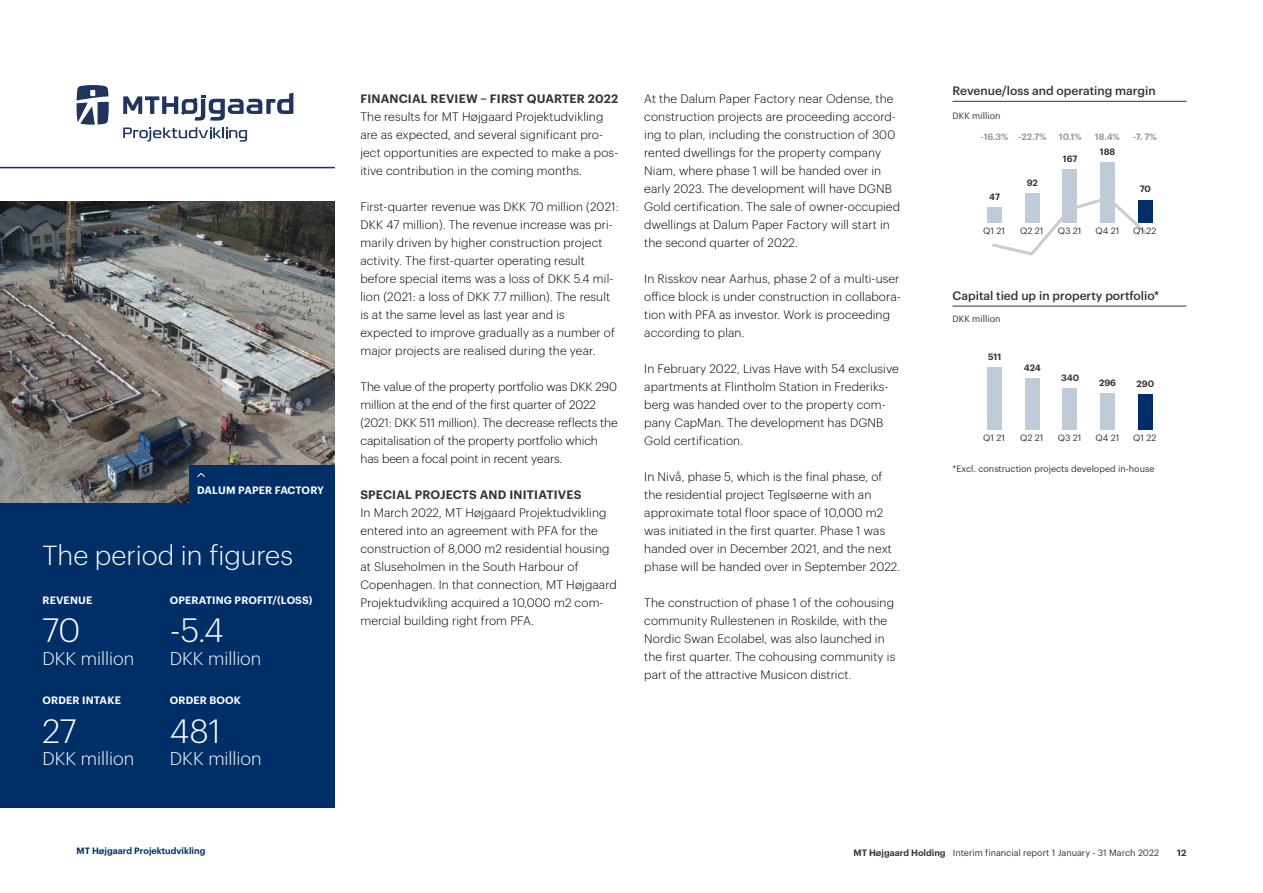
<style>
.page{position:relative;width:1263px;height:893px;background:#fff}
.page>*{position:absolute;margin:0;border:0;box-sizing:border-box;transform-origin:0 0}
.t1{font:300 33px "Graphik";color:#fff}
.t2{font:300 27px "Graphik";color:#fff}
.t3{font:300 18px "Graphik";color:#fff}
.t4{font:300 12px/18px "Graphik";letter-spacing:.01em;color:#000}
.t5{font:500 12px "Graphik";color:#373334}
.t6{font:600 12px "Graphik";letter-spacing:.015em;color:#373334}
.t7{font:600 10.5px "Graphik";letter-spacing:.015em;color:#fff}
.t8{font:9px "Graphik";color:#373334}
.t9{font:600 9px "Graphik";color:#373334}
.t10{font:600 9px "Graphik";color:#9b999a}
.t11{font:600 9px "Graphik";color:#002f67}
.s1{font-weight:600}
</style>
<div class="page">
<hr style="left:0;top:167px;width:335px;height:1px;background:#002f67">
<svg style="left:123px;top:93px;width:170px;height:28px"></svg>
<svg style="left:77px;top:85px;width:32px;height:40px"></svg>
<svg style="left:123px;top:127px;width:124px;height:15px"></svg>
<div style="left:1062px;top:169px;width:15px;height:54px;background:#bfcbd9"></div>
<div style="left:987px;top:208px;width:15px;height:15px;background:#bfcbd9"></div>
<div style="left:1025px;top:193px;width:15px;height:30px;background:#bfcbd9"></div>
<div style="left:1138px;top:200px;width:15px;height:23px;background:#002f67"></div>
<div style="left:1100px;top:163px;width:15px;height:60px;background:#bfcbd9"></div>
<svg style="left:990px;top:197px;width:158px;height:59px"></svg>
<div style="left:1062px;top:388px;width:15px;height:42px;background:#bfcbd9"></div>
<div style="left:987px;top:367px;width:15px;height:63px;background:#bfcbd9"></div>
<div style="left:1025px;top:378px;width:15px;height:52px;background:#bfcbd9"></div>
<div style="left:1138px;top:394px;width:15px;height:36px;background:#002f67"></div>
<div style="left:1100px;top:393px;width:15px;height:37px;background:#bfcbd9"></div>
<div style="left:0;top:502px;width:335px;height:306px;background:#002f67"></div>
<img style="left:0;top:202px;width:335px;height:300px">
<hr style="left:952px;top:101px;width:234px;height:1px;background:#373334">
<hr style="left:952px;top:306px;width:234px;height:1px;background:#373334">
<div style="left:189px;top:465px;width:146px;height:49px;background:#002f67"></div>
<svg style="left:197px;top:473px;width:8px;height:4px"></svg>
<p class="t7" style="left:197px;top:482px;width:128px">DALUM PAPER FACTORY</p>
<h2 class="t2" style="left:43px;top:536px;width:252px">The period in figures</h2>
<p class="t7" style="left:43px;top:592px;width:51px">REVENUE</p>
<h1 class="t1" style="left:43px;top:606px;width:39px">70</h1>
<h3 class="t3" style="left:43px;top:645px;width:93px">DKK million</h3>
<p class="t7" style="left:170px;top:592px;width:144px">OPERATING PROFIT/(LOSS)</p>
<h1 class="t1" style="left:170px;top:606px;width:56px">-5.4</h1>
<h3 class="t3" style="left:170px;top:645px;width:93px">DKK million</h3>
<p class="t7" style="left:43px;top:692px;width:80px">ORDER INTAKE</p>
<p class="t7" style="left:170px;top:692px;width:73px">ORDER BOOK</p>
<h1 class="t1" style="left:43px;top:706px;width:35px">27</h1>
<h3 class="t3" style="left:43px;top:745px;width:93px">DKK million</h3>
<h1 class="t1" style="left:170px;top:706px;width:52px">481</h1>
<h3 class="t3" style="left:170px;top:745px;width:93px">DKK million</h3>
<p class="t11" style="left:77px;top:843px;width:130px">MT Højgaard Projektudvikling</p>
<p class="t6" style="left:360px;top:90px;width:259px">FINANCIAL REVIEW – FIRST QUARTER 2022</p>
<p class="t4" style="left:360px;top:107px;width:259px">The results for MT Højgaard Projektudvikling are as expected, and several significant pro&shy;ject opportunities are expected to make a pos&shy;itive contribution in the coming months.</p>
<p class="t4" style="left:360px;top:197px;width:260px">First-quarter revenue was DKK 70 million (2021:<br>DKK 47 million). The revenue increase was pri&shy;marily driven by higher construction project activity. The first-quarter operating result before special items was a loss of DKK 5.4 mil&shy;lion (2021: a loss of DKK 7.7 million). The result is at the same level as last year and is expected to improve gradually as a number of major projects are realised during the year.</p>
<p class="t4" style="left:360px;top:377px;width:259px">The value of the property portfolio was DKK 290 million at the end of the first quarter of 2022 (2021: DKK 511 million). The decrease reflects the capitalisation of the property portfolio which has been a focal point in recent years.</p>
<p class="t6" style="left:360px;top:486px;width:222px">SPECIAL PROJECTS AND INITIATIVES</p>
<p class="t4" style="left:360px;top:503px;width:258px">In March 2022, MT Højgaard Projektudvikling entered into an agreement with PFA for the construction of 8,000 m2 residential housing at Sluseholmen in the South Harbour of Copenhagen. In that connection, MT Højgaard Projektudvikling acquired a 10,000 m2 com&shy;mercial building right from PFA.</p>
<p class="t4" style="left:644px;top:89px;width:257px">At the Dalum Paper Factory near Odense, the construction projects are proceeding accord&shy;ing to plan, including the construction of 300 rented dwellings for the property company Niam, where phase 1 will be handed over in early 2023. The development will have DGNB Gold certification. The sale of owner-occupied dwellings at Dalum Paper Factory will start in the second quarter of 2022.</p>
<p class="t4" style="left:644px;top:269px;width:258px">In Risskov near Aarhus, phase 2 of a multi-user office block is under construction in collabora&shy;tion with PFA as investor. Work is proceeding according to plan.</p>
<p class="t4" style="left:644px;top:359px;width:256px">In February 2022, Livas Have with 54 exclusive apartments at Flintholm Station in Frederiks&shy;berg was handed over to the property com&shy;pany CapMan. The development has DGNB Gold certification.</p>
<p class="t4" style="left:644px;top:467px;width:257px">In Nivå, phase 5, which is the final phase, of the residential project Teglsøerne with an approximate total floor space of 10,000 m2 was initiated in the first quarter. Phase 1 was handed over in December 2021, and the next phase will be handed over in September 2022.</p>
<p class="t4" style="left:644px;top:593px;width:252px">The construction of phase 1 of the cohousing community Rullestenen in Roskilde, with the Nordic Swan Ecolabel, was also launched in the first quarter. The cohousing community is part of the attractive Musicon district.</p>
<p class="t5" style="left:952px;top:81px;width:205px">Revenue/loss and operating margin</p>
<p class="t8" style="left:952px;top:109px;width:49px">DKK million</p>
<p class="t10" style="left:980px;top:130px;width:67px">-16.3% -22.7%</p>
<p class="t10" style="left:1059px;top:130px;width:24px">10.1%</p>
<p class="t10" style="left:1095px;top:130px;width:26px">18.4%</p>
<p class="t10" style="left:1133px;top:130px;width:25px">-7. 7%</p>
<p class="t9" style="left:989px;top:190px;width:12px">47</p>
<p class="t9" style="left:1027px;top:176px;width:13px">92</p>
<p class="t9" style="left:1063px;top:152px;width:16px">167</p>
<p class="t9" style="left:1100px;top:145px;width:17px">188</p>
<p class="t9" style="left:1140px;top:182px;width:13px">70</p>
<p class="t8" style="left:983px;top:224px;width:23px">Q1 21</p>
<p class="t8" style="left:1020px;top:224px;width:25px">Q2 21</p>
<p class="t8" style="left:1058px;top:224px;width:25px">Q3 21</p>
<p class="t8" style="left:1095px;top:224px;width:25px">Q4 21</p>
<p class="t8" style="left:1133px;top:224px;width:25px">Q1 22</p>
<p class="t5" style="left:952px;top:286px;width:208px">Capital tied up in property portfolio*</p>
<p class="t8" style="left:952px;top:312px;width:49px">DKK million</p>
<p class="t9" style="left:988px;top:350px;width:15px">511</p>
<p class="t9" style="left:1024px;top:361px;width:18px">424</p>
<p class="t9" style="left:1061px;top:371px;width:19px">340</p>
<p class="t9" style="left:1099px;top:376px;width:19px">296</p>
<p class="t9" style="left:1136px;top:377px;width:19px">290</p>
<p class="t8" style="left:983px;top:431px;width:23px">Q1 21</p>
<p class="t8" style="left:1020px;top:431px;width:25px">Q2 21</p>
<p class="t8" style="left:1058px;top:431px;width:25px">Q3 21</p>
<p class="t8" style="left:1095px;top:431px;width:25px">Q4 21</p>
<p class="t8" style="left:1133px;top:431px;width:25px">Q1 22</p>
<p class="t8" style="left:952px;top:462px;width:203px">*Excl. construction projects developed in-house</p>
<p class="t8" style="left:853px;top:846px;width:307px"><span class="s1">MT Højgaard Holding</span> Interim financial report 1 January - 31 March 2022</p>
<p class="t9" style="left:1177px;top:845px;width:11px">12</p>
</div>
